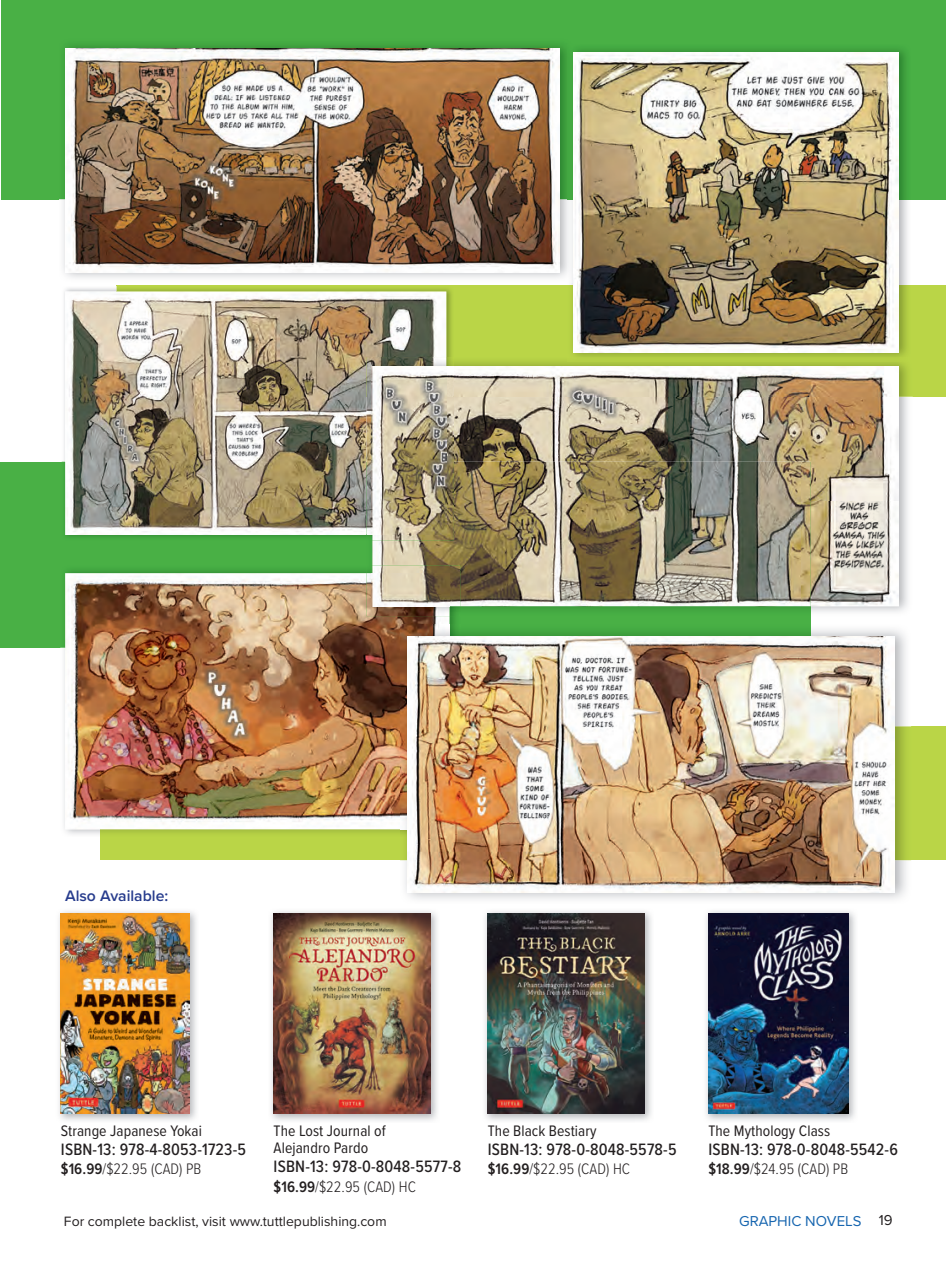
<style>
.page{position:relative;width:946px;height:1261px;background:#fff}
.page>*{position:absolute;margin:0;border:0;box-sizing:border-box;transform-origin:0 0}
.t1{font:500 17.15px "Proxima Nova Cond";letter-spacing:.01em;color:#231f20}
.t2{font:15.75px/17.5px "Proxima Nova Cond";letter-spacing:.005em;color:#231f20}
.t3{font:300 15.75px "Proxima Nova Cond";letter-spacing:.005em;color:#231f20}
.t4{font:600 15.75px "Proxima Nova";color:#273c8d}
.t5{font:14.88px "Proxima Nova";color:#1665af}
.t6{font:14px "Proxima Nova";color:#231f20}
.s1{font-weight:600}
.s2{color:#231f20}
</style>
<div class="page">
<div style="left:100px;top:726px;width:845px;height:134px;background:#bad547"></div>
<div style="left:0;top:461px;width:810px;height:186px;background:#49b045"></div>
<div style="left:2px;top:0;width:943px;height:199px;background:#49b045"></div>
<div style="left:117px;top:285px;width:828px;height:111px;background:#bad547"></div>
<img style="left:271px;top:911px;width:166px;height:210px">
<img style="left:273px;top:913px;width:157px;height:200px">
<img style="left:485px;top:911px;width:167px;height:210px">
<img style="left:487px;top:913px;width:157px;height:200px">
<img style="left:706px;top:911px;width:150px;height:210px">
<img style="left:708px;top:913px;width:140px;height:200px">
<img style="left:59px;top:45px;width:508px;height:233px">
<img style="left:65px;top:49px;width:494px;height:223px">
<img style="left:567px;top:48px;width:343px;height:309px">
<img style="left:573px;top:53px;width:325px;height:300px">
<img style="left:100px;top:829px;width:300px;height:4px">
<img style="left:67px;top:570px;width:389px;height:54px">
<img style="left:65px;top:573px;width:384px;height:256px">
<img style="left:64px;top:286px;width:53px;height:175px">
<img style="left:62px;top:461px;width:304px;height:76px">
<img style="left:117px;top:288px;width:335px;height:69px">
<img style="left:65px;top:291px;width:381px;height:244px">
<img style="left:810px;top:396px;width:102px;height:220px">
<img style="left:460px;top:606px;width:350px;height:4px">
<img style="left:454px;top:362px;width:453px;height:34px">
<img style="left:366px;top:568px;width:94px;height:48px">
<img style="left:366px;top:573px;width:83px;height:43px">
<svg style="left:366px;top:535px;width:5px;height:3px"></svg>
<svg style="left:446px;top:357px;width:8px;height:9px"></svg>
<img style="left:366px;top:357px;width:80px;height:178px">
<img style="left:454px;top:366px;width:444px;height:135px">
<img style="left:810px;top:501px;width:88px;height:105px">
<img style="left:372px;top:461px;width:438px;height:145px">
<img style="left:371px;top:565px;width:89px;height:41px">
<img style="left:371px;top:573px;width:78px;height:33px">
<img style="left:446px;top:366px;width:8px;height:95px">
<img style="left:371px;top:461px;width:83px;height:79px">
<img style="left:371px;top:366px;width:75px;height:169px">
<img style="left:810px;top:624px;width:96px;height:102px">
<img style="left:400px;top:726px;width:510px;height:173px">
<img style="left:449px;top:624px;width:11px;height:12px">
<img style="left:400px;top:624px;width:49px;height:205px">
<img style="left:407px;top:636px;width:487px;height:256px">
<img style="left:59px;top:911px;width:138px;height:210px">
<img style="left:61px;top:913px;width:128px;height:200px">
<p class="t4" style="left:65px;top:890px;width:105px">Also Available:</p>
<p class="t2" style="left:61px;top:1122px;width:142px">Strange Japanese Yokai</p>
<p class="t1" style="left:61px;top:1142px;width:186px">ISBN-13: 978-4-8053-1723-5</p>
<p class="t3" style="left:61px;top:1163px;width:142px"><span class="s1">$16.99</span>/$22.95 (CAD) PB</p>
<p class="t2" style="left:273px;top:1122px;width:114px">The Lost Journal of<br>Alejandro Pardo</p>
<p class="t1" style="left:273px;top:1160px;width:189px">ISBN-13: 978-0-8048-5577-8</p>
<p class="t3" style="left:273px;top:1180px;width:144px"><span class="s1">$16.99</span>/$22.95 (CAD) HC</p>
<p class="t2" style="left:487px;top:1122px;width:110px">The Black Bestiary</p>
<p class="t1" style="left:487px;top:1142px;width:190px">ISBN-13: 978-0-8048-5578-5</p>
<p class="t3" style="left:487px;top:1163px;width:144px"><span class="s1">$16.99</span>/$22.95 (CAD) HC</p>
<p class="t2" style="left:708px;top:1122px;width:123px">The Mythology Class</p>
<p class="t1" style="left:708px;top:1142px;width:191px">ISBN-13: 978-0-8048-5542-6</p>
<p class="t3" style="left:708px;top:1163px;width:141px"><span class="s1">$18.99</span>/$24.95 (CAD) PB</p>
<p class="t6" style="left:64px;top:1212px;width:324px">For complete backlist, visit www.tuttlepublishing.com</p>
<p class="t5" style="left:738px;top:1212px;width:155px">GRAPHIC NOVELS <span class="s2">19</span></p>
</div>
